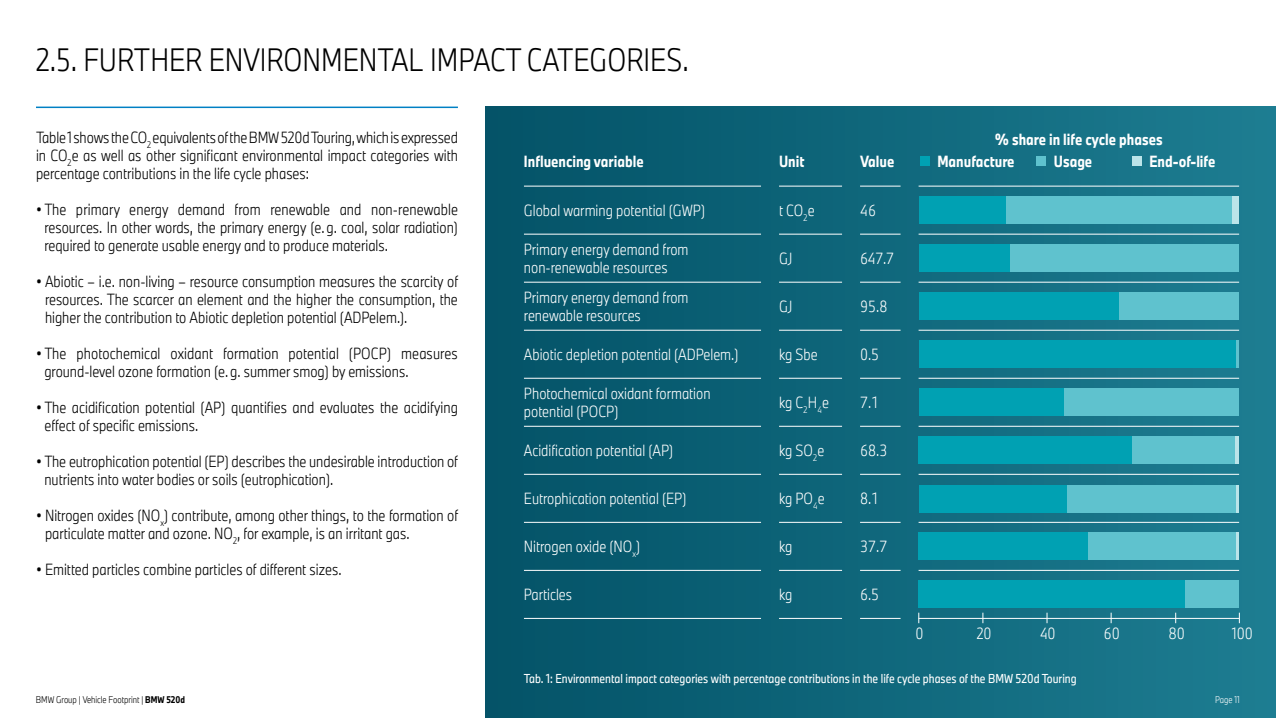
<style>
.page{position:relative;width:1276px;height:718px;background:#fff}
.page>*{position:absolute;margin:0;border:0;box-sizing:border-box;transform-origin:0 0}
.t1{font:300 30px "BMW Group TN Condensed Pro";color:#000}
.t2{font:300 15px/18px "BMW Group TN Condensed Pro";color:#000}
.t3{font:300 15px/18px "BMW Group TN Condensed";color:#fff}
.t4{font:700 15px "BMW Group TN Condensed";color:#fff}
.t5{font:300 15px "BMW Group TN Condensed Pro";color:#fff}
.t6{font:12px "BMW Group TN Condensed Pro";color:#fff}
.t7{font:300 9px "BMW Group TN Condensed Pro";color:#000}
.t8{font:300 9px "BMW Group TN Condensed Pro";color:#fff}
.s1{font-weight:700}
</style>
<div class="page">
<div style="left:485px;top:106px;width:791px;height:612px;background:linear-gradient(to right,#035267,#1e7e92)"></div>
<hr style="left:36px;top:106px;width:422px;height:2px;background:#0080c4">
<div style="left:920px;top:156px;width:9px;height:9px;background:#00a1b3"></div>
<div style="left:1036px;top:156px;width:9px;height:9px;background:#5fc2ce"></div>
<div style="left:1132px;top:156px;width:9px;height:9px;background:#bbe4e9"></div>
<hr style="left:524px;top:186px;width:237px;height:1px;background:#fff">
<hr style="left:779px;top:186px;width:63px;height:1px;background:#fff">
<hr style="left:860px;top:186px;width:40px;height:1px;background:#fff">
<hr style="left:918px;top:186px;width:321px;height:1px;background:#fff">
<hr style="left:524px;top:234px;width:237px;height:1px;background:#fff">
<hr style="left:779px;top:234px;width:63px;height:1px;background:#fff">
<hr style="left:860px;top:234px;width:40px;height:1px;background:#fff">
<hr style="left:918px;top:234px;width:321px;height:1px;background:#fff">
<hr style="left:524px;top:282px;width:237px;height:1px;background:#fff">
<hr style="left:779px;top:282px;width:63px;height:1px;background:#fff">
<hr style="left:860px;top:282px;width:40px;height:1px;background:#fff">
<hr style="left:918px;top:282px;width:321px;height:1px;background:#fff">
<hr style="left:524px;top:330px;width:237px;height:1px;background:#fff">
<hr style="left:779px;top:330px;width:63px;height:1px;background:#fff">
<hr style="left:860px;top:330px;width:40px;height:1px;background:#fff">
<hr style="left:918px;top:330px;width:321px;height:1px;background:#fff">
<hr style="left:524px;top:378px;width:237px;height:1px;background:#fff">
<hr style="left:779px;top:378px;width:63px;height:1px;background:#fff">
<hr style="left:860px;top:378px;width:40px;height:1px;background:#fff">
<hr style="left:918px;top:378px;width:321px;height:1px;background:#fff">
<hr style="left:524px;top:426px;width:237px;height:1px;background:#fff">
<hr style="left:779px;top:426px;width:63px;height:1px;background:#fff">
<hr style="left:860px;top:426px;width:40px;height:1px;background:#fff">
<hr style="left:918px;top:426px;width:321px;height:1px;background:#fff">
<hr style="left:524px;top:474px;width:237px;height:1px;background:#fff">
<hr style="left:779px;top:474px;width:63px;height:1px;background:#fff">
<hr style="left:860px;top:474px;width:40px;height:1px;background:#fff">
<hr style="left:918px;top:474px;width:321px;height:1px;background:#fff">
<hr style="left:524px;top:522px;width:237px;height:1px;background:#fff">
<hr style="left:779px;top:522px;width:63px;height:1px;background:#fff">
<hr style="left:860px;top:522px;width:40px;height:1px;background:#fff">
<hr style="left:918px;top:522px;width:321px;height:1px;background:#fff">
<hr style="left:524px;top:570px;width:237px;height:1px;background:#fff">
<hr style="left:779px;top:570px;width:63px;height:1px;background:#fff">
<hr style="left:860px;top:570px;width:40px;height:1px;background:#fff">
<hr style="left:918px;top:570px;width:321px;height:1px;background:#fff">
<hr style="left:524px;top:618px;width:237px;height:1px;background:#fff">
<hr style="left:779px;top:618px;width:63px;height:1px;background:#fff">
<hr style="left:860px;top:618px;width:40px;height:1px;background:#fff">
<hr style="left:918px;top:618px;width:321px;height:1px;background:#fff">
<div style="left:1232px;top:196px;width:6px;height:27px;background:#bbe4e9"></div>
<hr style="left:1235px;top:485px;width:3px;height:27px;background:#bbe4e9">
<hr style="left:1235px;top:532px;width:3px;height:27px;background:#bbe4e9">
<div style="left:1005px;top:196px;width:227px;height:27px;background:#5fc2ce"></div>
<div style="left:1009px;top:244px;width:229px;height:27px;background:#5fc2ce"></div>
<div style="left:1118px;top:292px;width:120px;height:27px;background:#5fc2ce"></div>
<hr style="left:1235px;top:340px;width:3px;height:27px;background:#5fc2ce">
<div style="left:1063px;top:388px;width:175px;height:27px;background:#5fc2ce"></div>
<div style="left:1132px;top:436px;width:103px;height:27px;background:#5fc2ce"></div>
<div style="left:1066px;top:485px;width:169px;height:27px;background:#5fc2ce"></div>
<div style="left:1088px;top:532px;width:147px;height:27px;background:#5fc2ce"></div>
<div style="left:1185px;top:580px;width:53px;height:27px;background:#5fc2ce"></div>
<div style="left:918px;top:196px;width:87px;height:27px;background:#00a1b3"></div>
<div style="left:918px;top:244px;width:91px;height:27px;background:#00a1b3"></div>
<div style="left:918px;top:292px;width:200px;height:27px;background:#00a1b3"></div>
<div style="left:918px;top:340px;width:317px;height:27px;background:#00a1b3"></div>
<div style="left:918px;top:388px;width:145px;height:27px;background:#00a1b3"></div>
<div style="left:918px;top:436px;width:214px;height:27px;background:#00a1b3"></div>
<div style="left:918px;top:485px;width:148px;height:27px;background:#00a1b3"></div>
<div style="left:918px;top:532px;width:170px;height:27px;background:#00a1b3"></div>
<div style="left:918px;top:580px;width:267px;height:27px;background:#00a1b3"></div>
<hr style="left:1235px;top:436px;width:3px;height:27px;background:#bbe4e9">
<h1 class="t1" style="left:36px;top:38px;width:654px">2.5. FURTHER ENVIRONMENTAL IMPACT CATEGORIES.</h1>
<p class="t2" style="left:36px;top:127px;width:423px;text-align:justify">Table 1 shows the CO<sub>2</sub> equivalents of the BMW 520d Touring, which is expressed in CO<sub>2</sub>e as well as other significant environmental impact categories with percentage contributions in the life cycle phases:</p>
<p class="t2" style="left:44px;top:199px;width:415px;text-align:justify;text-indent:-8px">• The primary energy demand from renewable and non-renewable resources. In other words, the primary energy (e. g. coal, solar radiation) required to generate usable energy and to produce materials.</p>
<p class="t2" style="left:45px;top:271px;width:414px;text-align:justify;text-indent:-9px">• Abiotic – i.e. non-living – resource consumption measures the scarcity of resources. The scarcer an element and the higher the consumption, the higher the contribution to Abiotic depletion potential (ADPelem.).</p>
<p class="t2" style="left:44px;top:343px;width:415px;text-indent:-8px">• The photochemical oxidant formation potential (POCP) measures ground-level ozone formation (e. g. summer smog) by emissions.</p>
<p class="t2" style="left:44px;top:397px;width:415px;text-indent:-8px">• The acidification potential (AP) quantifies and evaluates the acidifying effect of specific emissions.</p>
<p class="t2" style="left:44px;top:451px;width:415px;text-indent:-8px">• The eutrophication potential (EP) describes the undesirable introduction of nutrients into water bodies or soils (eutrophication).</p>
<p class="t2" style="left:45px;top:505px;width:414px;text-indent:-9px">• Nitrogen oxides (NO<sub>x</sub>) contribute, among other things, to the formation of particulate matter and ozone. NO<sub>2</sub>, for example, is an irritant gas.</p>
<p class="t2" style="left:36px;top:559px;width:307px">• Emitted particles combine particles of different sizes.</p>
<p class="t4" style="left:524px;top:150px;width:121px">Influencing variable</p>
<p class="t4" style="left:779px;top:150px;width:27px">Unit</p>
<p class="t4" style="left:860px;top:150px;width:36px">Value</p>
<p class="t3" style="left:524px;top:201px;width:183px">Global warming potential (GWP)</p>
<p class="t3" style="left:779px;top:201px;width:37px">t CO<sub>2</sub>e</p>
<p class="t3" style="left:860px;top:201px;width:18px">46</p>
<p class="t3" style="left:524px;top:240px;width:166px">Primary energy demand from non-renewable resources</p>
<p class="t3" style="left:779px;top:249px;width:15px">GJ</p>
<p class="t3" style="left:860px;top:249px;width:36px">647.7</p>
<p class="t3" style="left:524px;top:288px;width:166px">Primary energy demand from renewable resources</p>
<p class="t3" style="left:779px;top:297px;width:15px">GJ</p>
<p class="t3" style="left:860px;top:297px;width:29px">95.8</p>
<p class="t3" style="left:524px;top:345px;width:216px">Abiotic depletion potential (ADPelem.)</p>
<p class="t3" style="left:779px;top:345px;width:40px">kg Sbe</p>
<p class="t3" style="left:860px;top:345px;width:21px">0.5</p>
<p class="t3" style="left:524px;top:384px;width:188px">Photochemical oxidant formation potential (POCP)</p>
<p class="t3" style="left:779px;top:393px;width:51px">kg C<sub>2</sub>H<sub>4</sub>e</p>
<p class="t3" style="left:860px;top:393px;width:21px">7.1</p>
<p class="t3" style="left:524px;top:441px;width:151px">Acidification potential (AP)</p>
<p class="t3" style="left:779px;top:441px;width:47px">kg SO<sub>2</sub>e</p>
<p class="t3" style="left:860px;top:441px;width:29px">68.3</p>
<p class="t3" style="left:524px;top:489px;width:164px">Eutrophication potential (EP)</p>
<p class="t3" style="left:779px;top:489px;width:47px">kg PO<sub>4</sub>e</p>
<p class="t3" style="left:860px;top:489px;width:21px">8.1</p>
<p class="t3" style="left:524px;top:537px;width:118px">Nitrogen oxide (NO<sub>x</sub>)</p>
<p class="t3" style="left:779px;top:537px;width:15px">kg</p>
<p class="t3" style="left:860px;top:537px;width:29px">37.7</p>
<p class="t3" style="left:524px;top:585px;width:50px">Particles</p>
<p class="t3" style="left:779px;top:585px;width:15px">kg</p>
<p class="t3" style="left:860px;top:585px;width:21px">6.5</p>
<p class="t4" style="left:994px;top:129px;width:169px">% share in life cycle phases</p>
<p class="t4" style="left:937px;top:150px;width:79px">Manufacture</p>
<p class="t4" style="left:1053px;top:150px;width:40px">Usage</p>
<p class="t4" style="left:1149px;top:150px;width:67px">End-of-life</p>
<p class="t5" style="left:915px;top:623px;width:10px">0</p>
<p class="t5" style="left:976px;top:623px;width:17px">20</p>
<p class="t5" style="left:1040px;top:623px;width:17px">40</p>
<p class="t5" style="left:1104px;top:623px;width:17px">60</p>
<p class="t5" style="left:1168px;top:623px;width:18px">80</p>
<p class="t5" style="left:1232px;top:623px;width:22px">100</p>
<p class="t6" style="left:524px;top:669px;width:554px">Tab. 1: Environmental impact categories with percentage contributions in the life cycle phases of the BMW 520d Touring</p>
<p class="t7" style="left:36px;top:693px;width:151px">BMW Group | Vehicle Footprint | <span class="s1">BMW 520d</span></p>
<p class="t8" style="left:1215px;top:693px;width:26px">Page 11</p>
</div>
